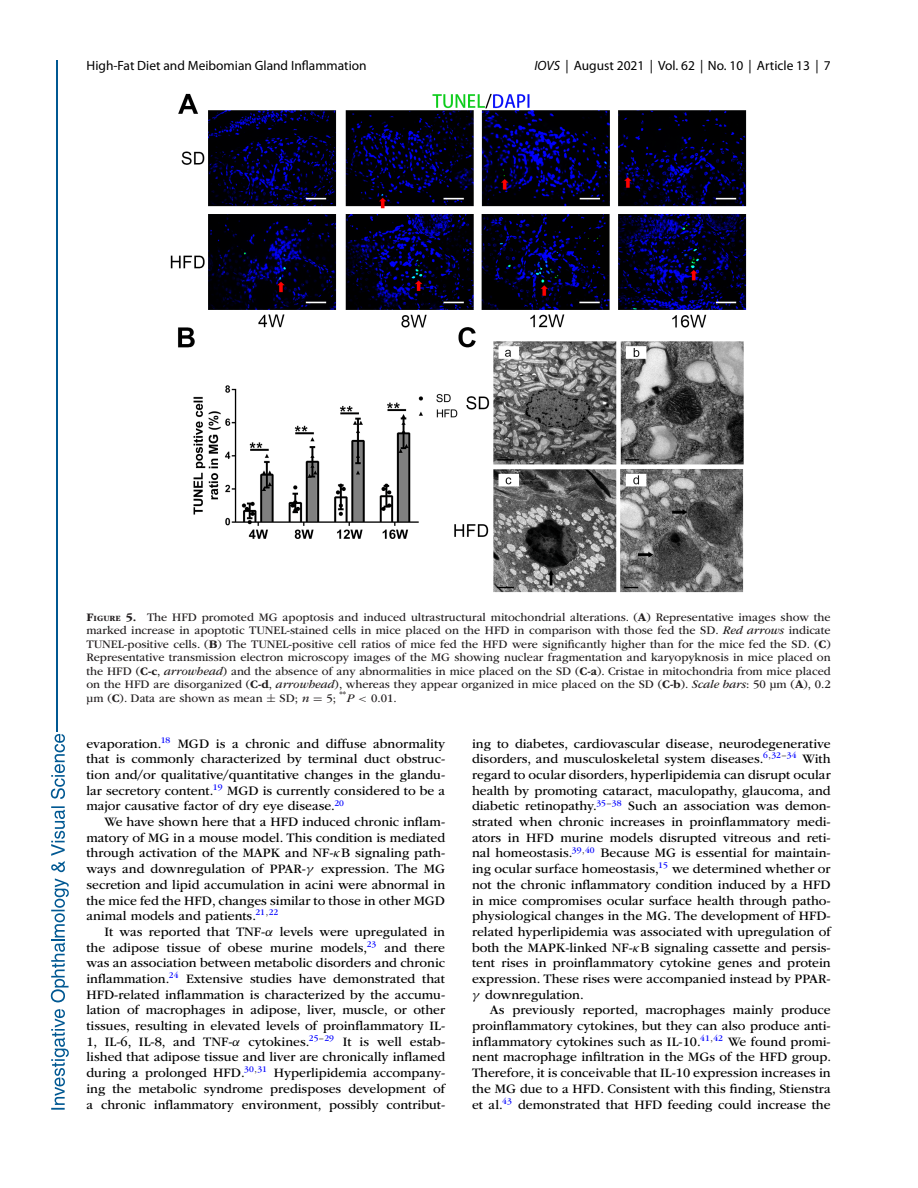
<style>
.page{position:relative;width:918px;height:1188px;background:#fff}
.page>*{position:absolute;margin:0;border:0;box-sizing:border-box;transform-origin:0 0}
.t1{font:13.5px/15.8px "ITC Garamond Std";color:#000;text-align:justify}
.t2{font:13.5px "Myriad Pro";color:#000}
.t3{font:12px/13.5px "ITC Garamond Std";color:#231f20;text-align:justify}
.s1{font-style:italic}
.s2{font-weight:700}
.s3{font-weight:700;font-size:8.4px}
.s4{font-family:"MTSY"}
.s5{font-family:"RMTMI"}
</style>
<div class="page">
<hr style="left:57px;top:60px;width:1px;height:672px;background:#005892">
<svg style="left:51px;top:734px;width:18px;height:376px"></svg>
<img style="left:171px;top:93px;width:576px;height:500px">
<p class="t2" style="left:86px;top:60px;width:282px">High-Fat Diet and Meibomian Gland Inflammation</p>
<p class="t2" style="left:534px;top:60px;width:298px"><span class="s1">IOVS</span> | August 2021 | Vol. 62 | No. 10 | Article 13 | 7</p>
<p class="t3" style="left:86px;top:611px;width:746px"><span class="s2">F</span><span class="s3">IGURE</span> <span class="s2">5.</span> The HFD promoted MG apoptosis and induced ultrastructural mitochondrial alterations. (<span class="s2">A</span>) Representative images show the marked increase in apoptotic TUNEL-stained cells in mice placed on the HFD in comparison with those fed the SD. <span class="s1">Red arrows</span> indicate TUNEL-positive cells. (<span class="s2">B</span>) The TUNEL-positive cell ratios of mice fed the HFD were significantly higher than for the mice fed the SD. (<span class="s2">C</span>)<br>Representative transmission electron microscopy images of the MG showing nuclear fragmentation and karyopyknosis in mice placed on the HFD (<span class="s2">C-c</span>, <span class="s1">arrowhead</span>) and the absence of any abnormalities in mice placed on the SD (<span class="s2">C-a</span>). Cristae in mitochondria from mice placed on the HFD are disorganized (<span class="s2">C-d</span>, <span class="s1">arrowhead</span>), whereas they appear organized in mice placed on the SD (<span class="s2">C-b</span>). <span class="s1">Scale bars</span>: 50 μm (<span class="s2">A</span>), 0.2 μm (<span class="s2">C</span>). Data are shown as mean <span class="s4">±</span> SD; <span class="s1">n</span> <span class="s4">=</span> 5; <sup>**</sup><span class="s1">P</span> <span class="s5">&lt;</span> 0.01.</p>
<p class="t1" style="left:86px;top:737px;width:360px">evaporation.<sup>18</sup> MGD is a chronic and diffuse abnormality that is commonly characterized by terminal duct obstruc&shy;tion and/or qualitative/quantitative changes in the glandu&shy;lar secretory content.<sup>19</sup> MGD is currently considered to be a major causative factor of dry eye disease.<sup>20</sup></p>
<p class="t1" style="left:86px;top:815px;width:360px;text-indent:18px">We have shown here that a HFD induced chronic inflam&shy;matory of MG in a mouse model. This condition is mediated through activation of the MAPK and NF-<span class="s5">κ</span>B signaling path&shy;ways and downregulation of PPAR-<span class="s5">γ</span> expression. The MG secretion and lipid accumulation in acini were abnormal in the mice fed the HFD, changes similar to those in other MGD animal models and patients.<sup>21</sup><sup>,</sup><sup>22</sup></p>
<p class="t1" style="left:86px;top:925px;width:360px;text-indent:18px">It was reported that TNF-<span class="s5">α</span> levels were upregulated in the adipose tissue of obese murine models,<sup>23</sup> and there was an association between metabolic disorders and chronic inflammation.<sup>24</sup> Extensive studies have demonstrated that HFD-related inflammation is characterized by the accumu&shy;lation of macrophages in adipose, liver, muscle, or other tissues, resulting in elevated levels of proinflammatory IL-1, IL-6, IL-8, and TNF-<span class="s5">α</span> cytokines.<sup>25</sup><sup>–</sup><sup>29</sup> It is well estab&shy;lished that adipose tissue and liver are chronically inflamed during a prolonged HFD.<sup>30</sup><sup>,</sup><sup>31</sup> Hyperlipidemia accompany&shy;ing the metabolic syndrome predisposes development of a chronic inflammatory environment, possibly contribut-</p>
<p class="t1" style="left:472px;top:737px;width:360px">ing to diabetes, cardiovascular disease, neurodegenerative disorders, and musculoskeletal system diseases.<sup>6</sup><sup>,</sup><sup>32</sup><sup>–</sup><sup>34</sup> With regard to ocular disorders, hyperlipidemia can disrupt ocular health by promoting cataract, maculopathy, glaucoma, and diabetic retinopathy.<sup>35</sup><sup>–</sup><sup>38</sup> Such an association was demon&shy;strated when chronic increases in proinflammatory medi&shy;ators in HFD murine models disrupted vitreous and reti&shy;nal homeostasis.<sup>39</sup><sup>,</sup><sup>40</sup> Because MG is essential for maintain&shy;ing ocular surface homeostasis,<sup>15</sup> we determined whether or not the chronic inflammatory condition induced by a HFD in mice compromises ocular surface health through patho&shy;physiological changes in the MG. The development of HFD&shy;related hyperlipidemia was associated with upregulation of both the MAPK-linked NF-<span class="s5">κ</span>B signaling cassette and persis&shy;tent rises in proinflammatory cytokine genes and protein expression. These rises were accompanied instead by PPAR&shy;<span class="s5">γ</span> downregulation.</p>
<p class="t1" style="left:472px;top:1003px;width:361px;text-indent:18px">As previously reported, macrophages mainly produce proinflammatory cytokines, but they can also produce anti&shy;inflammatory cytokines such as IL-10.<sup>41</sup><sup>,</sup><sup>42</sup> We found promi&shy;nent macrophage infiltration in the MGs of the HFD group.<br>Therefore, it is conceivable that IL-10 expression increases in the MG due to a HFD. Consistent with this finding, Stienstra et al.<sup>43</sup> demonstrated that HFD feeding could increase the</p>
</div>
